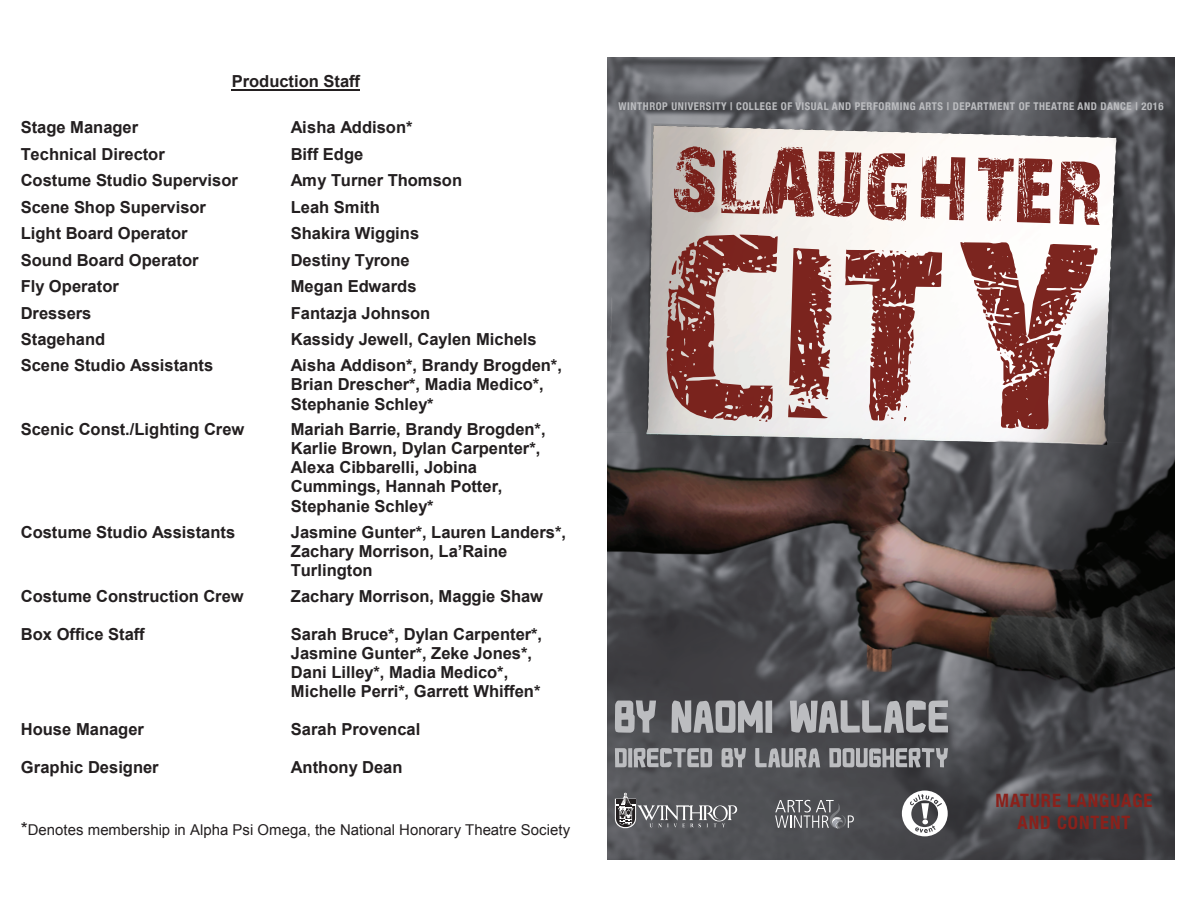
<style>
.page{position:relative;width:1188px;height:918px;background:#fff}
.page>*{position:absolute;margin:0;border:0;box-sizing:border-box;transform-origin:0 0}
.t1{font:700 condensed 18.45px/22px "Helvetica Neue";letter-spacing:.05em;color:#8a211b;text-align:center}
.t2{font:700 16.5px/19.2px "Arial";color:#231f20}
.t3{font:15px "Arial";color:#231f20}
.t4{font:700 condensed 10.65px "Helvetica Neue";letter-spacing:.05em;color:#bcbdc0}
.s1{font-size:18px}
</style>
<div class="page">
<img style="left:608px;top:710px;width:567px;height:149px">
<img style="left:608px;top:57px;width:567px;height:653px">
<svg style="left:667px;top:235px;width:111px;height:187px;background:#b18581"></svg>
<svg style="left:788px;top:248px;width:44px;height:170px;background:#a16460"></svg>
<svg style="left:845px;top:250px;width:97px;height:171px"></svg>
<svg style="left:960px;top:242px;width:138px;height:187px"></svg>
<svg style="left:674px;top:146px;width:41px;height:66px;background:#9b6b65"></svg>
<svg style="left:721px;top:147px;width:140px;height:70px;background:#b88b86"></svg>
<svg style="left:867px;top:153px;width:40px;height:68px"></svg>
<svg style="left:921px;top:156px;width:44px;height:64px"></svg>
<svg style="left:978px;top:158px;width:74px;height:65px"></svg>
<svg style="left:1059px;top:161px;width:41px;height:64px"></svg>
<svg style="left:615px;top:793px;width:122px;height:35px;background:#6e6e71"></svg>
<svg style="left:902px;top:791px;width:46px;height:45px"></svg>
<svg style="left:775px;top:800px;width:79px;height:29px;background:#717275"></svg>
<svg style="left:615px;top:700px;width:41px;height:33px"></svg>
<svg style="left:672px;top:700px;width:91px;height:33px;background:#959699"></svg>
<div style="left:765px;top:700px;width:7px;height:33px;background:#bcbdc0"></div>
<svg style="left:790px;top:700px;width:158px;height:33px;background:#8a8a8e"></svg>
<svg style="left:615px;top:748px;width:12px;height:19px"></svg>
<svg style="left:628px;top:748px;width:4px;height:20px"></svg>
<svg style="left:634px;top:748px;width:78px;height:20px;background:#8f9094"></svg>
<svg style="left:721px;top:748px;width:25px;height:19px"></svg>
<svg style="left:755px;top:748px;width:65px;height:20px"></svg>
<svg style="left:829px;top:748px;width:119px;height:20px;background:#8c8c90"></svg>
<hr style="left:232px;top:89px;width:128px;height:2px;background:#231f20">
<p class="t2" style="left:232px;top:72px;width:130px">Production Staff</p>
<p class="t2" style="left:21px;top:119px;width:119px">Stage Manager</p>
<p class="t2" style="left:291px;top:119px;width:123px">Aisha Addison*</p>
<p class="t2" style="left:21px;top:145px;width:146px">Technical Director</p>
<p class="t2" style="left:291px;top:145px;width:74px">Biff Edge</p>
<p class="t2" style="left:21px;top:171px;width:219px">Costume Studio Supervisor</p>
<p class="t2" style="left:291px;top:171px;width:173px">Amy Turner Thomson</p>
<p class="t2" style="left:21px;top:198px;width:187px">Scene Shop Supervisor</p>
<p class="t2" style="left:291px;top:198px;width:91px">Leah Smith</p>
<p class="t2" style="left:21px;top:224px;width:169px">Light Board Operator</p>
<p class="t2" style="left:291px;top:224px;width:130px">Shakira Wiggins</p>
<p class="t2" style="left:21px;top:251px;width:179px">Sound Board Operator</p>
<p class="t2" style="left:291px;top:251px;width:120px">Destiny Tyrone</p>
<p class="t2" style="left:21px;top:277px;width:100px">Fly Operator</p>
<p class="t2" style="left:291px;top:277px;width:127px">Megan Edwards</p>
<p class="t2" style="left:21px;top:304px;width:72px">Dressers</p>
<p class="t2" style="left:291px;top:304px;width:141px">Fantazja Johnson</p>
<p class="t2" style="left:21px;top:330px;width:86px">Stagehand</p>
<p class="t2" style="left:291px;top:330px;width:247px">Kassidy Jewell, Caylen Michels</p>
<p class="t2" style="left:21px;top:356px;width:194px">Scene Studio Assistants</p>
<p class="t2" style="left:291px;top:356px;width:273px">Aisha Addison*, Brandy Brogden*,<br>Brian Drescher*, Madia Medico*,<br>Stephanie Schley*</p>
<p class="t2" style="left:21px;top:420px;width:225px">Scenic Const./Lighting Crew</p>
<p class="t2" style="left:291px;top:420px;width:256px">Mariah Barrie, Brandy Brogden*,<br>Karlie Brown, Dylan Carpenter*,<br>Alexa Cibbarelli, Jobina<br>Cummings, Hannah Potter,<br>Stephanie Schley*</p>
<p class="t2" style="left:21px;top:523px;width:216px">Costume Studio Assistants</p>
<p class="t2" style="left:291px;top:522px;width:277px">Jasmine Gunter*, Lauren Landers*,<br>Zachary Morrison, La’Raine<br>Turlington</p>
<p class="t2" style="left:21px;top:587px;width:224px">Costume Construction Crew</p>
<p class="t2" style="left:291px;top:587px;width:253px">Zachary Morrison, Maggie Shaw</p>
<p class="t2" style="left:21px;top:625px;width:125px">Box Office Staff</p>
<p class="t2" style="left:291px;top:625px;width:253px">Sarah Bruce*, Dylan Carpenter*,<br>Jasmine Gunter*, Zeke Jones*,<br>Dani Lilley*, Madia Medico*,<br>Michelle Perri*, Garrett Whiffen*</p>
<p class="t2" style="left:21px;top:720px;width:125px">House Manager</p>
<p class="t2" style="left:291px;top:720px;width:131px">Sarah Provencal</p>
<p class="t2" style="left:21px;top:758px;width:139px">Graphic Designer</p>
<p class="t2" style="left:291px;top:758px;width:113px">Anthony Dean</p>
<p class="t3" style="left:21px;top:820px;width:551px"><span class="s1">*</span>Denotes membership in Alpha Psi Omega, the National Honorary Theatre Society</p>
<p class="t4" style="left:619px;top:97px;width:546px">WINTHROP UNIVERSITY | COLLEGE OF VISUAL AND PERFORMING ARTS | DEPARTMENT OF THEATRE AND DANCE | 2016</p>
<p class="t1" style="left:996px;top:788px;width:158px">MATURE LANGUAGE<br>AND CONTENT</p>
</div>
